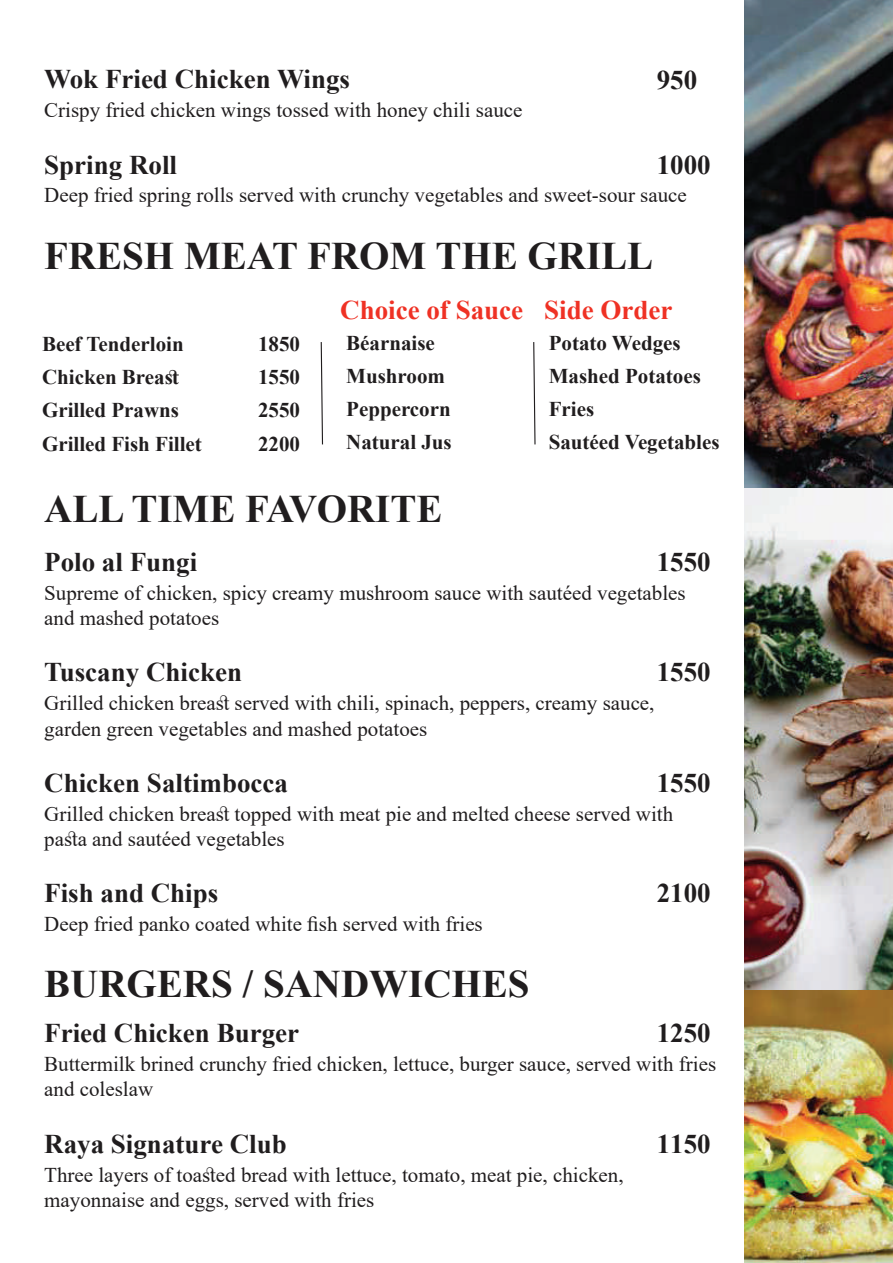
<style>
.page{position:relative;width:893px;height:1263px;background:#fff}
.page>*{position:absolute;margin:0;border:0;box-sizing:border-box;transform-origin:0 0}
.t1{font:700 39px "Times New Roman";color:#201d1e}
.t2{font:700 27px "Times New Roman";color:#201d1e}
.t3{font:700 27px "Times New Roman";color:#ef3124}
.t4{font:21px/25.2px "Times New Roman";color:#201d1e}
.t5{font:700 21px/33.2px "Times New Roman";color:#201d1e}
</style>
<div class="page">
<img style="left:745px;top:0;width:148px;height:488px">
<img style="left:745px;top:488px;width:148px;height:502px">
<img style="left:745px;top:990px;width:148px;height:273px">
<svg style="left:533px;top:342px;width:3px;height:102px"></svg>
<svg style="left:321px;top:342px;width:2px;height:102px"></svg>
<p class="t2" style="left:44px;top:60px;width:307px">Wok Fried Chicken Wings</p>
<p class="t4" style="left:44px;top:97px;width:480px">Crispy fried chicken wings tossed with honey chili sauce</p>
<p class="t2" style="left:44px;top:145px;width:134px">Spring Roll</p>
<p class="t4" style="left:44px;top:182px;width:644px">Deep fried spring rolls served with crunchy vegetables and sweet-sour sauce</p>
<p class="t2" style="left:657px;top:60px;width:42px">950</p>
<p class="t2" style="left:657px;top:145px;width:55px">1000</p>
<h1 class="t1" style="left:44px;top:228px;width:610px">FRESH MEAT FROM THE GRILL</h1>
<p class="t5" style="left:42px;top:327px;width:143px">Beef Tenderloin</p>
<p class="t5" style="left:258px;top:327px;width:43px">1850</p>
<p class="t5" style="left:42px;top:360px;width:139px">Chicken Breast</p>
<p class="t5" style="left:258px;top:360px;width:43px">1550</p>
<p class="t5" style="left:42px;top:393px;width:139px">Grilled Prawns</p>
<p class="t5" style="left:258px;top:393px;width:43px">2550</p>
<p class="t5" style="left:42px;top:426px;width:161px">Grilled Fish Fillet</p>
<p class="t5" style="left:258px;top:426px;width:43px">2200</p>
<p class="t3" style="left:340px;top:290px;width:184px">Choice of Sauce</p>
<p class="t5" style="left:346px;top:325px;width:107px">Béarnaise<br>Mushroom<br>Peppercorn<br>Natural Jus</p>
<h1 class="t1" style="left:44px;top:481px;width:400px">ALL TIME FAVORITE</h1>
<p class="t3" style="left:544px;top:290px;width:130px">Side Order</p>
<p class="t5" style="left:549px;top:326px;width:172px">Potato Wedges<br>Mashed Potatoes<br>Fries<br>Sautéed Vegetables</p>
<p class="t2" style="left:44px;top:542px;width:155px">Polo al Fungi</p>
<p class="t4" style="left:44px;top:580px;width:643px">Supreme of chicken, spicy creamy mushroom sauce with sautéed vegetables and mashed potatoes</p>
<p class="t2" style="left:44px;top:653px;width:199px">Tuscany Chicken</p>
<p class="t4" style="left:44px;top:690px;width:612px">Grilled chicken breast served with chili, spinach, peppers, creamy sauce, garden green vegetables and mashed potatoes</p>
<p class="t2" style="left:44px;top:763px;width:245px">Chicken Saltimbocca</p>
<p class="t4" style="left:44px;top:800px;width:630px">Grilled chicken breast topped with meat pie and melted cheese served with pasta and sautéed vegetables</p>
<p class="t2" style="left:657px;top:542px;width:55px">1550</p>
<p class="t2" style="left:657px;top:653px;width:55px">1550</p>
<p class="t2" style="left:657px;top:763px;width:55px">1550</p>
<p class="t2" style="left:44px;top:874px;width:176px">Fish and Chips</p>
<p class="t4" style="left:44px;top:911px;width:440px">Deep fried panko coated white fish served with fries</p>
<h1 class="t1" style="left:44px;top:956px;width:487px">BURGERS / SANDWICHES</h1>
<p class="t2" style="left:657px;top:874px;width:55px">2100</p>
<p class="t2" style="left:44px;top:1014px;width:256px">Fried Chicken Burger</p>
<p class="t4" style="left:44px;top:1051px;width:673px">Buttermilk brined crunchy fried chicken, lettuce, burger sauce, served with fries and coleslaw</p>
<p class="t2" style="left:44px;top:1124px;width:244px">Raya Signature Club</p>
<p class="t4" style="left:44px;top:1161px;width:581px">Three layers of toasted bread with lettuce, tomato, meat pie, chicken, mayonnaise and eggs, served with fries</p>
<p class="t2" style="left:657px;top:1014px;width:55px">1250</p>
<p class="t2" style="left:657px;top:1124px;width:55px">1150</p>
</div>
